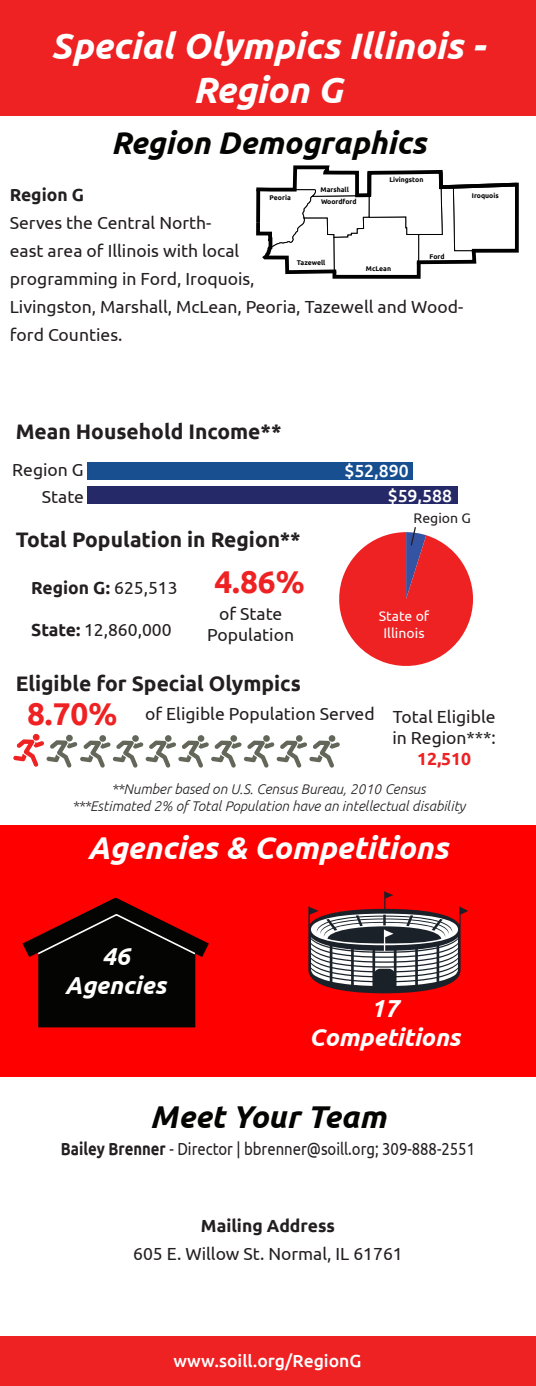
<style>
.page{position:relative;width:536px;height:1386px;background:#fff}
.page>*{position:absolute;margin:0;border:0;box-sizing:border-box;transform-origin:0 0}
.Header_Style{font:italic 700 36.75px/44.1px "Ubuntu";color:#fff;text-align:center}
.Sub-Header_Black{font:italic 700 31.5px "Ubuntu";color:#040503}
.Sub-Header_White{font:italic 700 31.5px "Ubuntu";color:#fff}
.Region_Description{font:700 31.5px "Ubuntu";color:#ee2123}
.Sub-Header_White-2{font:italic 700 24.5px "Ubuntu";color:#fff}
.Demographic_Headings{font:700 21px "Ubuntu";color:#231f20}
.Region_Description-2{font:17.5px/28px "Ubuntu";color:#231f20}
.Contact_Information{font:17.5px "Ubuntu";color:#231f20;scale:.85 1}
.Region_Description-3{font:700 17.5px "Ubuntu";color:#231f20}
.White_Text_Descripti{font:500 17.5px "Ubuntu";color:#fff}
.Region_Description-4{font:700 17.5px "Ubuntu";color:#ee2123}
.Footnotes{font:italic 300 14px "Ubuntu";color:#231f20}
.Region_Description-5{font:14px "Ubuntu";color:#fff}
.Region_Description-6{font:14px "Ubuntu";color:#231f20}
.t1{font:700 6.83px/11.9px "Ubuntu";color:#000}
.s1{font-weight:400}
.s2{font-weight:700}
</style>
<div class="page">
<div style="left:88px;top:486px;width:369px;height:17px;background:#262967"></div>
<div style="left:88px;top:462px;width:325px;height:18px;background:#184f90"></div>
<div style="left:0;top:825px;width:536px;height:252px;background:#f00"></div>
<div style="left:0;top:0;width:536px;height:115px;background:#ee2123"></div>
<svg style="left:256px;top:165px;width:263px;height:114px"></svg>
<svg style="left:339px;top:527px;width:134px;height:139px"></svg>
<div style="left:0;top:1337px;width:536px;height:49px;background:#ee2123"></div>
<svg style="left:22px;top:898px;width:187px;height:129px"></svg>
<svg style="left:308px;top:891px;width:160px;height:102px"></svg>
<svg style="left:13px;top:734px;width:327px;height:34px"></svg>
<p class="Header_Style" style="left:51px;top:24px;width:435px">Special Olympics Illinois -<br>Region G</p>
<p class="Sub-Header_Black" style="left:111px;top:124px;width:316px">Region Demographics</p>
<p class="t1" style="left:389px;top:173px;width:35px">Livingston</p>
<p class="t1" style="left:269px;top:191px;width:23px">Peoria</p>
<p class="t1" style="left:320px;top:184px;width:37px">Marshall<br>Woordford</p>
<p class="Region_Description-3" style="left:10px;top:185px;width:76px">Region G</p>
<p class="Region_Description-2" style="left:10px;top:209px;width:455px">Serves the Central North-<br>east area of Illinois with local<br>programming in Ford, Iroquois,<br>Livingston, Marshall, McLean, Peoria, Tazewell and Wood&shy;ford Counties.</p>
<p class="t1" style="left:429px;top:250px;width:16px">Ford</p>
<p class="t1" style="left:297px;top:257px;width:30px">Tazewell</p>
<p class="t1" style="left:366px;top:262px;width:27px">McLean</p>
<p class="t1" style="left:472px;top:190px;width:28px">Iroquois</p>
<p class="Demographic_Headings" style="left:16px;top:419px;width:267px">Mean Household Income**</p>
<p class="Region_Description-2" style="left:12px;top:455px;width:73px">Region G</p>
<p class="Region_Description-2" style="left:42px;top:483px;width:44px">State</p>
<p class="White_Text_Descripti" style="left:344px;top:460px;width:66px">$52,890</p>
<p class="White_Text_Descripti" style="left:387px;top:484px;width:66px">$59,588</p>
<p class="Demographic_Headings" style="left:16px;top:526px;width:286px">Total Population in Region**</p>
<p class="Region_Description" style="left:214px;top:563px;width:92px">4.86%</p>
<p class="Region_Description-2" style="left:207px;top:602px;width:88px;line-height:21px;text-align:center">of State<br>Population</p>
<p class="Region_Description-3" style="left:31px;top:578px;width:148px">Region G: <span class="s1">625,513</span></p>
<p class="Region_Description-2" style="left:31px;top:615px;width:142px"><span class="s2">State:</span> 12,860,000</p>
<p class="Demographic_Headings" style="left:16px;top:670px;width:286px">Eligible for Special Olympics</p>
<p class="Region_Description-6" style="left:413px;top:510px;width:59px">Region G</p>
<p class="Region_Description-5" style="left:378px;top:608px;width:52px">State of</p>
<p class="Region_Description-5" style="left:383px;top:625px;width:43px">Illinois</p>
<p class="Region_Description" style="left:27px;top:695px;width:92px">8.70%</p>
<p class="Region_Description-2" style="left:145px;top:699px;width:231px">of Eligible Population Served</p>
<p class="Region_Description-2" style="left:392px;top:702px;width:104px">Total Eligible</p>
<p class="Region_Description-2" style="left:392px;top:723px;width:105px">in Region***:</p>
<p class="Region_Description-4" style="left:417px;top:748px;width:56px">12,510</p>
<p class="Footnotes" style="left:112px;top:781px;width:315px">**Number based on U.S. Census Bureau, 2010 Census</p>
<p class="Footnotes" style="left:72px;top:797px;width:394px">***Estimated 2% of Total Population have an intellectual disability</p>
<p class="Sub-Header_White" style="left:87px;top:829px;width:362px">Agencies &amp; Competitions</p>
<p class="Sub-Header_White-2" style="left:102px;top:941px;width:29px">46</p>
<p class="Sub-Header_White-2" style="left:65px;top:971px;width:103px">Agencies</p>
<p class="Sub-Header_White-2" style="left:371px;top:993px;width:29px">17</p>
<p class="Sub-Header_White-2" style="left:309px;top:1023px;width:153px">Competitions</p>
<p class="Sub-Header_Black" style="left:150px;top:1097px;width:237px">Meet Your Team</p>
<p class="Contact_Information" style="left:61px;top:1139px;width:488px"><span class="s2">Bailey Brenner</span> - Director | bbrenner@soill.org; 309-888-2551</p>
<p class="Region_Description-3" style="left:201px;top:1216px;width:135px">Mailing Address</p>
<p class="Region_Description-2" style="left:133px;top:1240px;width:271px">605 E. Willow St. Normal, IL 61761</p>
<p class="White_Text_Descripti" style="left:173px;top:1350px;width:189px">www.soill.org/RegionG</p>
</div>
